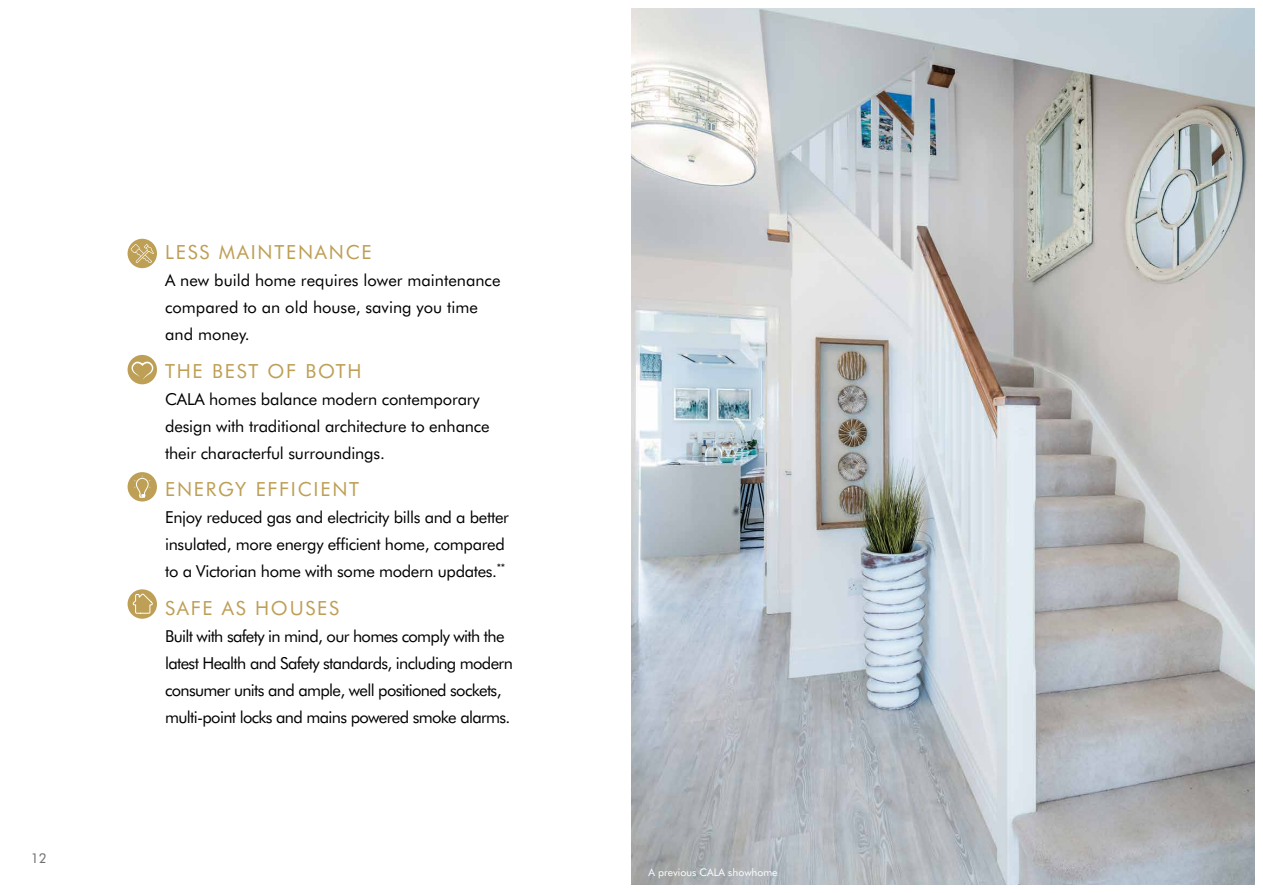
<style>
.page{position:relative;width:1263px;height:893px;background:#fff}
.page>*{position:absolute;margin:0;border:0;box-sizing:border-box;transform-origin:0 0}
.t1{font:19.5px "Futura BT";letter-spacing:.09em;color:#be9f56}
.t2{font:16.5px/27px "Futura BT";letter-spacing:-.02em;color:#000}
.t3{font:16.5px/27px "Futura BT";letter-spacing:-.04em;color:#000}
.t4{font:16.5px/27px "Futura BT";color:#000}
.t5{font:13.5px "Futura BT";color:#706f6f}
.t6{font:10.5px "Futura BT";color:#fff}
</style>
<div class="page">
<div style="left:128px;top:589px;width:29px;height:30px;background:#be9f56;border-radius:50%"></div>
<svg style="left:133px;top:593px;width:20px;height:21px"></svg>
<div style="left:128px;top:472px;width:29px;height:29px;background:#be9f56;border-radius:50%"></div>
<svg style="left:133px;top:474px;width:19px;height:24px"></svg>
<img style="left:631px;top:9px;width:623px;height:875px">
<div style="left:128px;top:239px;width:29px;height:29px;background:#be9f56;border-radius:50%"></div>
<svg style="left:131px;top:244px;width:23px;height:19px"></svg>
<div style="left:128px;top:355px;width:29px;height:29px;background:#be9f56;border-radius:50%"></div>
<svg style="left:132px;top:362px;width:21px;height:18px"></svg>
<p class="t5" style="left:31px;top:850px;width:17px">12</p>
<p class="t1" style="left:165px;top:240px;width:208px">LESS MAINTENANCE</p>
<p class="t4" style="left:165px;top:266px;width:337px">A new build home requires lower maintenance compared to an old house, saving you time and money.</p>
<p class="t1" style="left:165px;top:359px;width:198px">THE BEST OF BOTH</p>
<p class="t2" style="left:165px;top:385px;width:326px">CALA homes balance modern contemporary design with traditional architecture to enhance their characterful surroundings.</p>
<p class="t1" style="left:165px;top:477px;width:195px">ENERGY EFFICIENT</p>
<p class="t2" style="left:165px;top:503px;width:345px">Enjoy reduced gas and electricity bills and a better insulated, more energy efficient home, compared to a Victorian home with some modern updates.<sup>**</sup></p>
<p class="t1" style="left:165px;top:596px;width:176px">SAFE AS HOUSES</p>
<p class="t3" style="left:165px;top:622px;width:349px">Built with safety in mind, our homes comply with the latest Health and Safety standards, including modern consumer units and ample, well positioned sockets, multi-point locks and mains powered smoke alarms.</p>
<p class="t6" style="left:648px;top:865px;width:131px">A previous CALA showhome</p>
</div>
